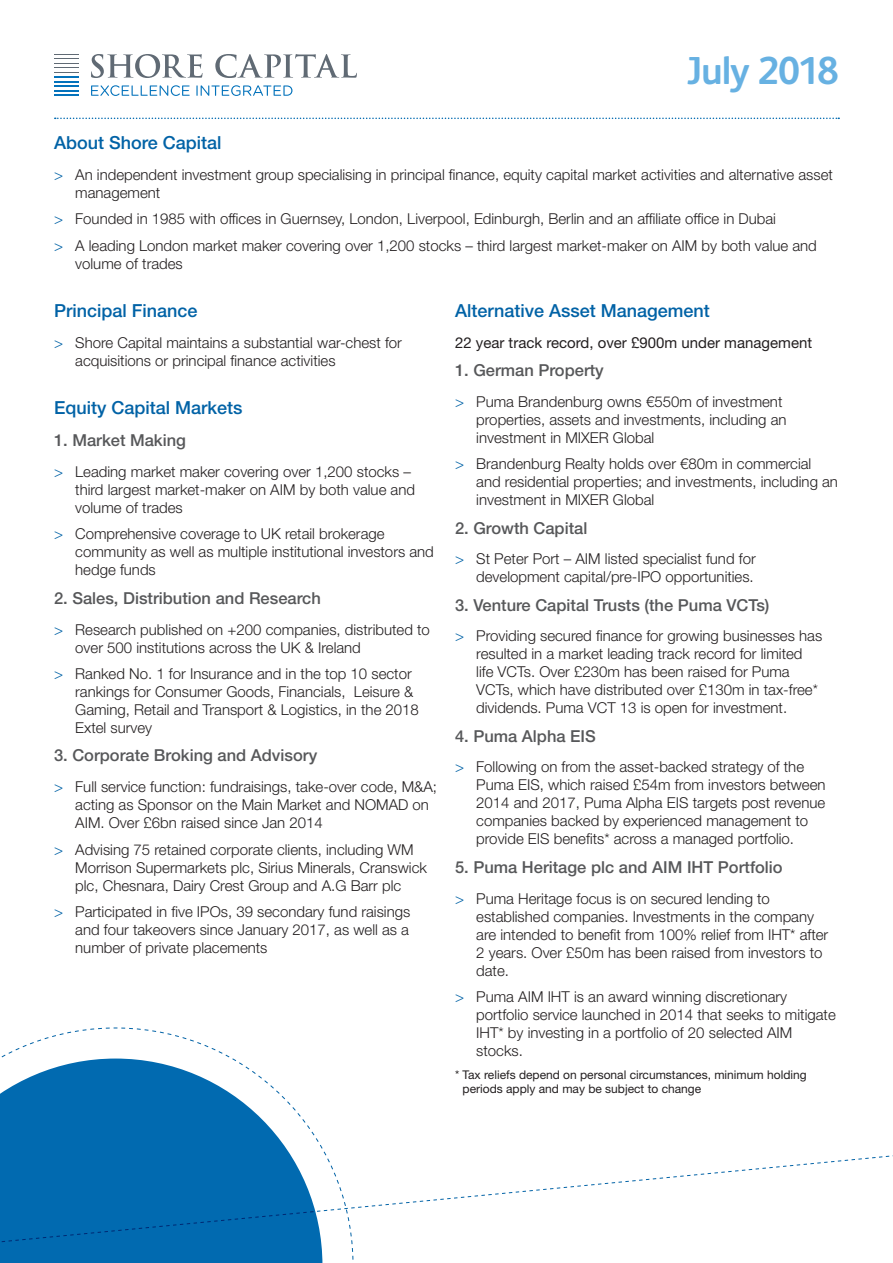
<style>
.page{position:relative;width:893px;height:1263px;background:#fff}
.page>*{position:absolute;margin:0;border:0;box-sizing:border-box;transform-origin:0 0}
.t1{font:700 39px "FS Albert";letter-spacing:-.035em;color:#67b1e2}
.t2{font:500 18px "Helvetica Neue LT Std";color:#0162a6}
.t3{font:500 16.5px "Helvetica Neue LT Std";color:#57585a}
.t4{font:300 15px/18px "Helvetica Neue LT Std";color:#231f20}
.t5{font:15px "Helvetica Neue LT Std";color:#231f20}
.t6{font:12px/14.4px "Helvetica Neue LT Std";color:#231f20}
.s1{color:#0162a6}
</style>
<div class="page">
<svg style="left:54px;top:54px;width:24px;height:19px"></svg>
<hr style="left:54px;top:76px;width:24px;height:2px;background:#0372bb">
<svg style="left:54px;top:81px;width:24px;height:1px"></svg>
<hr style="left:54px;top:85px;width:24px;height:2px;background:#0372bb">
<svg style="left:54px;top:90px;width:24px;height:1px"></svg>
<hr style="left:54px;top:94px;width:24px;height:2px;background:#0372bb">
<svg style="left:91px;top:85px;width:201px;height:11px"></svg>
<svg style="left:91px;top:54px;width:111px;height:24px"></svg>
<svg style="left:215px;top:54px;width:142px;height:24px"></svg>
<svg style="left:322px;top:1147px;width:571px;height:111px"></svg>
<svg style="left:0;top:1058px;width:322px;height:205px;fill:#016ab0"></svg>
<svg style="left:55px;top:118px;width:784px;height:1px"></svg>
<h1 class="t1" style="left:686px;top:44px;width:154px">July 2018</h1>
<p class="t2" style="left:54px;top:132px;width:169px">About Shore Capital</p>
<p class="t4" style="left:75px;top:165px;width:759px;text-indent:-21px"><span class="s1">&gt;</span> An independent investment group specialising in principal finance, equity capital market activities and alternative asset management</p>
<p class="t4" style="left:54px;top:205px;width:764px;line-height:26.5px"><span class="s1">&gt;</span> Founded in 1985 with offices in Guernsey, London, Liverpool, Edinburgh, Berlin and an affiliate office in Dubai<br><span class="s1">&gt;</span> A leading London market maker covering over 1,200 stocks – third largest market-maker on AIM by both value and</p>
<p class="t4" style="left:75px;top:254px;width:109px">volume of trades</p>
<p class="t2" style="left:54px;top:300px;width:145px">Principal Finance</p>
<p class="t4" style="left:75px;top:333px;width:328px;text-indent:-21px"><span class="s1">&gt;</span> Shore Capital maintains a substantial war-chest for acquisitions or principal finance activities</p>
<p class="t2" style="left:54px;top:396px;width:190px">Equity Capital Markets</p>
<p class="t3" style="left:54px;top:430px;width:134px">1. Market Making</p>
<p class="t4" style="left:75px;top:462px;width:341px;text-indent:-21px"><span class="s1">&gt;</span> Leading market maker covering over 1,200 stocks – third largest market-maker on AIM by both value and volume of trades</p>
<p class="t4" style="left:75px;top:525px;width:360px;text-indent:-21px"><span class="s1">&gt;</span> Comprehensive coverage to UK retail brokerage community as well as multiple institutional investors and hedge funds</p>
<p class="t3" style="left:54px;top:588px;width:268px">2. Sales, Distribution and Research</p>
<p class="t4" style="left:75px;top:620px;width:356px;text-indent:-21px"><span class="s1">&gt;</span> Research published on +200 companies, distributed to over 500 institutions across the UK &amp; Ireland</p>
<p class="t4" style="left:75px;top:664px;width:345px;text-indent:-21px"><span class="s1">&gt;</span> Ranked No. 1 for Insurance and in the top 10 sector rankings for Consumer Goods, Financials, Leisure &amp; Gaming, Retail and Transport &amp; Logistics, in the 2018<br>Extel survey</p>
<p class="t3" style="left:54px;top:746px;width:265px">3. Corporate Broking and Advisory</p>
<p class="t4" style="left:75px;top:777px;width:363px;text-indent:-21px"><span class="s1">&gt;</span> Full service function: fundraisings, take-over code, M&amp;A; acting as Sponsor on the Main Market and NOMAD on<br>AIM. Over £6bn raised since Jan 2014</p>
<p class="t4" style="left:75px;top:840px;width:353px;text-indent:-21px"><span class="s1">&gt;</span> Advising 75 retained corporate clients, including WM<br>Morrison Supermarkets plc, Sirius Minerals, Cranswick plc, Chesnara, Dairy Crest Group and A.G Barr plc</p>
<p class="t4" style="left:75px;top:902px;width:337px;text-align:justify;text-indent:-21px"><span class="s1">&gt;</span> Participated in five IPOs, 39 secondary fund raisings and four takeovers since January 2017, as well as a number of private placements</p>
<p class="t2" style="left:455px;top:300px;width:256px">Alternative Asset Management</p>
<p class="t5" style="left:455px;top:333px;width:359px">22 year track record, over £900m under management</p>
<p class="t3" style="left:455px;top:360px;width:150px">1. German Property</p>
<p class="t4" style="left:476px;top:392px;width:312px;text-indent:-21px"><span class="s1">&gt;</span> Puma Brandenburg owns €550m of investment properties, assets and investments, including an investment in MIXER Global</p>
<p class="t4" style="left:476px;top:455px;width:363px;text-indent:-21px"><span class="s1">&gt;</span> Brandenburg Realty holds over €80m in commercial and residential properties; and investments, including an investment in MIXER Global</p>
<p class="t3" style="left:455px;top:518px;width:134px">2. Growth Capital</p>
<p class="t4" style="left:455px;top:550px;width:302px;text-align:right"><span class="s1">&gt;</span> St Peter Port – AIM listed specialist fund for development capital/pre-IPO opportunities.</p>
<p class="t3" style="left:455px;top:595px;width:316px">3. Venture Capital Trusts (the Puma VCTs)</p>
<p class="t4" style="left:476px;top:627px;width:347px;text-indent:-21px"><span class="s1">&gt;</span> Providing secured finance for growing businesses has resulted in a market leading track record for limited life VCTs. Over £230m has been raised for Puma VCTs, which have distributed over £130m in tax-free* dividends. Puma VCT 13 is open for investment.</p>
<p class="t3" style="left:455px;top:726px;width:142px">4. Puma Alpha EIS</p>
<p class="t4" style="left:476px;top:758px;width:351px;text-indent:-21px"><span class="s1">&gt;</span> Following on from the asset-backed strategy of the Puma EIS, which raised £54m from investors between 2014 and 2017, Puma Alpha EIS targets post revenue companies backed by experienced management to provide EIS benefits* across a managed portfolio.</p>
<p class="t3" style="left:455px;top:857px;width:329px">5. Puma Heritage plc and AIM IHT Portfolio</p>
<p class="t4" style="left:476px;top:889px;width:354px;text-indent:-21px"><span class="s1">&gt;</span> Puma Heritage focus is on secured lending to established companies. Investments in the company are intended to benefit from 100% relief from IHT* after 2 years. Over £50m has been raised from investors to date.</p>
<p class="t4" style="left:476px;top:987px;width:361px;text-indent:-21px"><span class="s1">&gt;</span> Puma AIM IHT is an award winning discretionary portfolio service launched in 2014 that seeks to mitigate IHT* by investing in a portfolio of 20 selected AIM stocks.</p>
<p class="t6" style="left:463px;top:1067px;width:346px;text-indent:-8px">* Tax reliefs depend on personal circumstances, minimum holding periods apply and may be subject to change</p>
</div>
